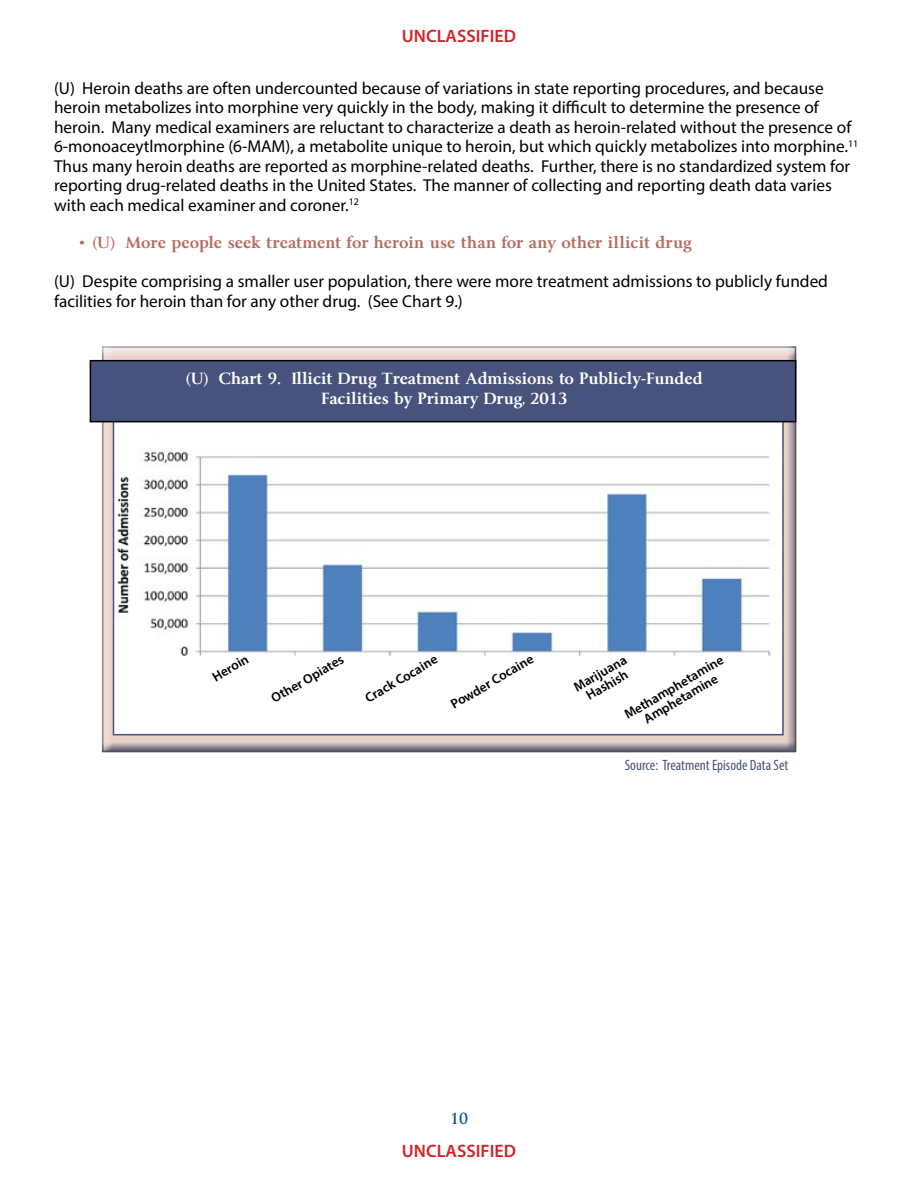
<style>
.page{position:relative;width:918px;height:1188px;background:#fff}
.page>*{position:absolute;margin:0;border:0;box-sizing:border-box;transform-origin:0 0}
.t1{font:600 18px "Myriad Pro";color:#d2232a}
.t2{font:17.25px/19.5px "Myriad Pro";color:#000}
.t3{font:700 15px/19.5px "Byington";color:#fff;text-align:center}
.t4{font:700 15px "Byington";letter-spacing:-.005em;color:#b56d61}
.t5{font:condensed 15px "Myriad Pro";color:#47537d}
.t6{font:700 15px "Trajan Pro";color:#00549e}
.t7{font:600 13.5px/13.5px "Myriad Pro";color:#000;text-align:center}
</style>
<div class="page">
<div style="left:96px;top:339px;width:711px;height:414px;background:#47537d;opacity:.75"></div>
<img style="left:116px;top:422px;width:665px;height:310px">
<div style="left:183px;top:663px;width:578px;height:61px;background:#fff"></div>
<div style="left:90px;top:361px;width:706px;height:61px;background:#47537d"></div>
<div style="left:90px;top:360px;width:706px;height:62px;border:2px solid #000"></div>
<p class="t1" style="left:402px;top:24px;width:116px">UNCLASSIFIED</p>
<p class="t2" style="left:54px;top:78px;width:806px">(U) Heroin deaths are often undercounted because of variations in state reporting procedures, and because heroin metabolizes into morphine very quickly in the body, making it difficult to determine the presence of heroin. Many medical examiners are reluctant to characterize a death as heroin-related without the presence of 6-monoaceytlmorphine (6-MAM), a metabolite unique to heroin, but which quickly metabolizes into morphine.<sup>11<br></sup>Thus many heroin deaths are reported as morphine-related deaths. Further, there is no standardized system for reporting drug-related deaths in the United States. The manner of collecting and reporting death data varies with each medical examiner and coroner.<sup>12</sup></p>
<p class="t4" style="left:80px;top:234px;width:614px">• (U) More people seek treatment for heroin use than for any other illicit drug</p>
<p class="t2" style="left:54px;top:272px;width:776px">(U) Despite comprising a smaller user population, there were more treatment admissions to publicly funded facilities for heroin than for any other drug. (See Chart 9.)</p>
<p class="t3" style="left:187px;top:369px;width:518px">(U) Chart 9. Illicit Drug Treatment Admissions to Publicly-Funded<br>Facilities by Primary Drug, 2013</p>
<p class="t7" style="left:210px;top:671px;width:41px;rotate:-30deg">Heroin</p>
<p class="t7" style="left:269px;top:693px;width:83px;rotate:-30deg">Other Opiates</p>
<p class="t7" style="left:362px;top:693px;width:83px;rotate:-30deg">Crack Cocaine</p>
<p class="t7" style="left:448px;top:699px;width:95px;rotate:-30deg">Powder Cocaine</p>
<p class="t7" style="left:571px;top:682px;width:61px;rotate:-30deg">Marijuana<br>Hashish</p>
<p class="t7" style="left:622px;top:709px;width:114px;rotate:-30deg">Methamphetamine<br>Amphetamine</p>
<p class="t5" style="left:625px;top:756px;width:165px">Source: Treatment Episode Data Set</p>
<p class="t6" style="left:450px;top:1109px;width:19px">10</p>
<p class="t1" style="left:402px;top:1139px;width:116px">UNCLASSIFIED</p>
</div>
